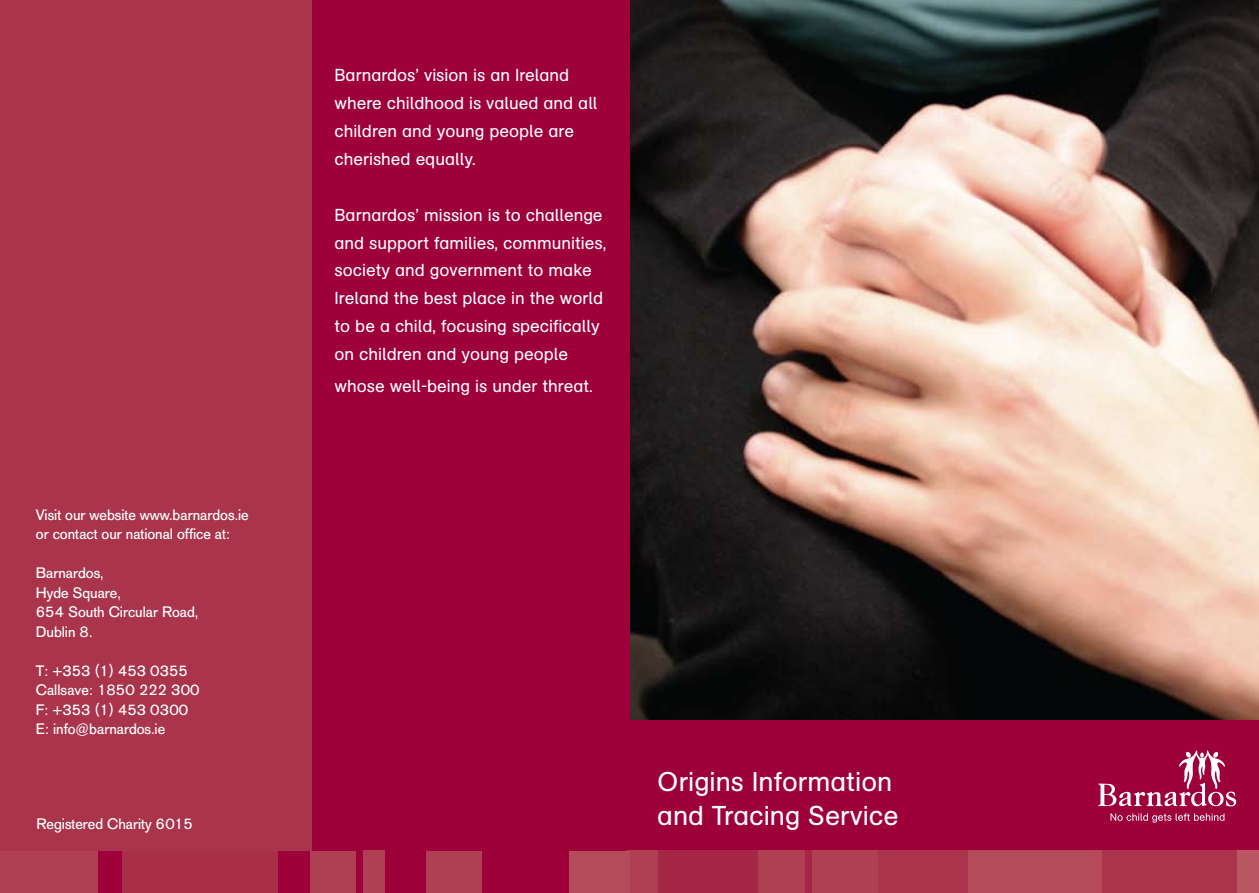
<style>
.page{position:relative;width:1259px;height:893px;background:#fff}
.page>*{position:absolute;margin:0;border:0;box-sizing:border-box;transform-origin:0 0}
.t1{font:27px/34.5px "AG Schoolbook Regular A";color:#fff}
.t2{font:17.25px/27.9px "AG Schoolbook Regular A";color:#fff}
.t3{font:15px/19.5px "AG Old Face";color:#fff}
</style>
<div class="page">
<div style="left:1px;top:0;width:630px;height:893px;background:#9e0039"></div>
<div style="left:0;top:0;width:311px;height:893px;background:#aa344c"></div>
<img style="left:630px;top:0;width:629px;height:720px">
<div style="left:629px;top:721px;width:630px;height:172px;background:#9e0039"></div>
<div style="left:627px;top:850px;width:632px;height:43px;background:#aa344c"></div>
<div style="left:1237px;top:850px;width:22px;height:43px;background:#b95662"></div>
<div style="left:653px;top:850px;width:168px;height:43px;background:#a62745"></div>
<div style="left:812px;top:850px;width:66px;height:43px;background:#af4053"></div>
<div style="left:968px;top:850px;width:134px;height:43px;background:#b34b5a"></div>
<div style="left:759px;top:850px;width:46px;height:43px;background:#af4053"></div>
<div style="left:629px;top:850px;width:28px;height:43px;background:#af4053"></div>
<svg style="left:1098px;top:750px;width:138px;height:73px"></svg>
<svg style="left:438px;top:851px;width:182px;height:1px"></svg>
<div style="left:88px;top:852px;width:532px;height:41px;background:#9e0039"></div>
<div style="left:122px;top:852px;width:156px;height:41px;background:#a92f49"></div>
<div style="left:426px;top:852px;width:55px;height:41px;background:#af4053"></div>
<div style="left:569px;top:852px;width:60px;height:41px;background:#b34b5a"></div>
<div style="left:0;top:852px;width:97px;height:41px;background:#af4053"></div>
<div style="left:310px;top:852px;width:45px;height:41px;background:#af4053"></div>
<div style="left:363px;top:850px;width:22px;height:43px;background:#af4053"></div>
<p class="t3" style="left:36px;top:505px;width:214px">Visit our website www.barnardos.ie or contact our national office at:</p>
<p class="t3" style="left:36px;top:564px;width:164px">Barnardos,<br>Hyde Square,<br>654 South Circular Road,<br>Dublin 8.</p>
<p class="t3" style="left:36px;top:661px;width:165px">T: +353 (1) 453 0355<br>Callsave: 1850 222 300<br>F: +353 (1) 453 0300<br>E: info@barnardos.ie</p>
<p class="t3" style="left:37px;top:814px;width:158px">Registered Charity 6015</p>
<p class="t2" style="left:334px;top:61px;width:265px">Barnardos’ vision is an Ireland where childhood is valued and all children and young people are cherished equally.</p>
<p class="t2" style="left:334px;top:201px;width:273px">Barnardos’ mission is to challenge and support families, communities, society and government to make Ireland the best place in the world to be a child, focusing specifically on children and young people</p>
<p class="t2" style="left:334px;top:372px;width:260px">whose well-being is under threat.</p>
<h1 class="t1" style="left:657px;top:765px;width:243px">Origins Information and Tracing Service</h1>
</div>
